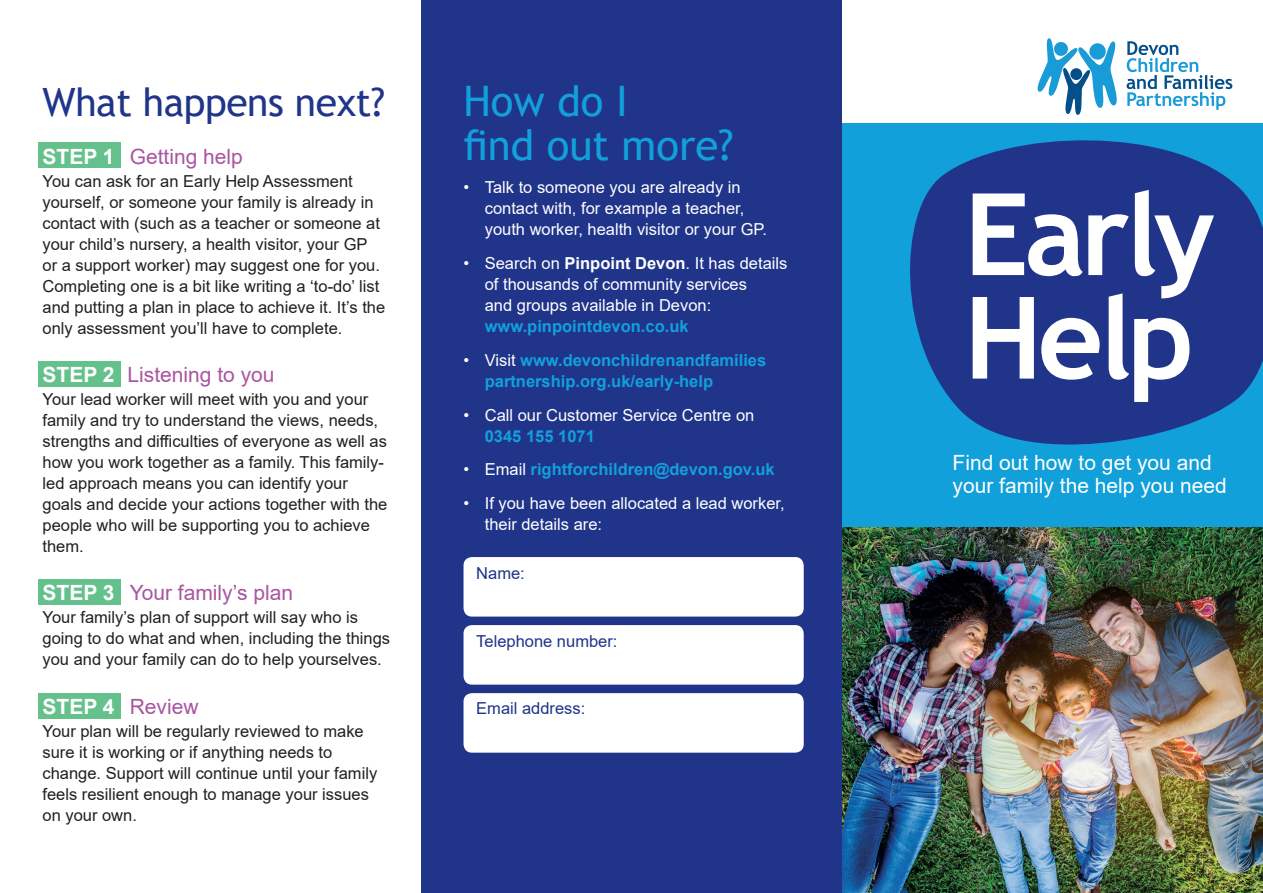
<style>
.page{position:relative;width:1263px;height:893px;background:#fff}
.page>*{position:absolute;margin:0;border:0;box-sizing:border-box;transform-origin:0 0}
.t1{font:700 114px/103.5px "Trebuchet MS";letter-spacing:-.04em;color:#fff}
.t2{font:42px/43.5px "Trebuchet MS";color:#12a0db}
.t3{font:39px "Trebuchet MS";letter-spacing:-.01em;color:#20348a}
.t4{font:21px "Arial";color:#aa54a1}
.t5{font:21px/22.5px "Arial";color:#fff}
.t6{font:16.5px/21px "Arial";color:#231f20}
.t7{font:16.5px/21px "Arial";color:#fff}
.t8{font:700 16.5px/21px "Arial";color:#12a0db}
.t9{font:16.5px "Arial";color:#20348a}
.s1{font-weight:700;color:#fff}
.s2{font-weight:700}
.s3{font-weight:400;color:#fff}
</style>
<div class="page">
<div style="left:38px;top:142px;width:83px;height:26px;background:#65c18b"></div>
<div style="left:38px;top:579px;width:83px;height:26px;background:#65c18b"></div>
<div style="left:38px;top:361px;width:83px;height:26px;background:#65c18b"></div>
<div style="left:38px;top:693px;width:83px;height:26px;background:#65c18b"></div>
<div style="left:421px;top:0;width:421px;height:893px;background:#20348a"></div>
<div style="left:842px;top:123px;width:421px;height:404px;background:#12a0db"></div>
<svg style="left:1037px;top:38px;width:195px;height:77px"></svg>
<div style="left:463px;top:625px;width:341px;height:60px;background:#fff;border-radius:9px"></div>
<div style="left:463px;top:693px;width:341px;height:60px;background:#fff;border-radius:9px"></div>
<div style="left:463px;top:557px;width:341px;height:60px;background:#fff;border-radius:9px"></div>
<svg style="left:910px;top:140px;width:353px;height:305px;background:#1d4496"></svg>
<img style="left:842px;top:527px;width:421px;height:366px">
<h3 class="t3" style="left:43px;top:78px;width:344px">What happens next?</h3>
<p class="t4" style="left:43px;top:142px;width:202px"><span class="s1">STEP 1</span> Getting help</p>
<p class="t6" style="left:43px;top:171px;width:344px">You can ask for an Early Help Assessment yourself, or someone your family is already in contact with (such as a teacher or someone at your child’s nursery, a health visitor, your GP or a support worker) may suggest one for you.<br>Completing one is a bit like writing a ‘to-do’ list and putting a plan in place to achieve it. It’s the only assessment you’ll have to complete.</p>
<p class="t4" style="left:43px;top:360px;width:234px"><span class="s1">STEP 2</span> Listening to you</p>
<p class="t6" style="left:43px;top:389px;width:346px">Your lead worker will meet with you and your family and try to understand the views, needs, strengths and difficulties of everyone as well as how you work together as a family. This family&shy;led approach means you can identify your goals and decide your actions together with the people who will be supporting you to achieve them.</p>
<p class="t4" style="left:43px;top:578px;width:252px"><span class="s1">STEP 3</span> Your family’s plan</p>
<p class="t6" style="left:43px;top:607px;width:349px">Your family’s plan of support will say who is going to do what and when, including the things you and your family can do to help yourselves.</p>
<p class="t4" style="left:43px;top:692px;width:158px"><span class="s1">STEP 4</span> Review</p>
<p class="t6" style="left:43px;top:720px;width:336px">Your plan will be regularly reviewed to make sure it is working or if anything needs to change. Support will continue until your family feels resilient enough to manage your issues on your own.</p>
<h2 class="t2" style="left:463px;top:79px;width:272px">How do I<br>find out more?</h2>
<p class="t7" style="left:485px;top:177px;width:284px;text-indent:-21px">• Talk to someone you are already in contact with, for example a teacher, youth worker, health visitor or your GP.</p>
<p class="t7" style="left:485px;top:253px;width:304px;text-indent:-21px">• Search on <span class="s2">Pinpoint Devon</span>. It has details of thousands of community services<br>and groups available in Devon:</p>
<p class="t8" style="left:485px;top:316px;width:205px">www.pinpointdevon.co.uk</p>
<p class="t8" style="left:485px;top:350px;width:283px;text-indent:-21px"><span class="s3">• Visit</span> www.devonchildrenandfamilies partnership.org.uk/early-help</p>
<p class="t7" style="left:463px;top:404px;width:292px">• Call our Customer Service Centre on</p>
<p class="t8" style="left:485px;top:425px;width:112px">0345 155 1071</p>
<p class="t8" style="left:463px;top:459px;width:313px"><span class="s3">• Email</span> rightforchildren@devon.gov.uk</p>
<p class="t7" style="left:485px;top:493px;width:301px;text-indent:-21px">• If you have been allocated a lead worker, their details are:</p>
<p class="t9" style="left:476px;top:562px;width:50px">Name:</p>
<p class="t9" style="left:476px;top:629px;width:143px">Telephone number:</p>
<p class="t9" style="left:476px;top:697px;width:111px">Email address:</p>
<h1 class="t1" style="left:964px;top:183px;width:252px">Early<br>Help</h1>
<p class="t5" style="left:952px;top:451px;width:276px">Find out how to get you and your family the help you need</p>
</div>
